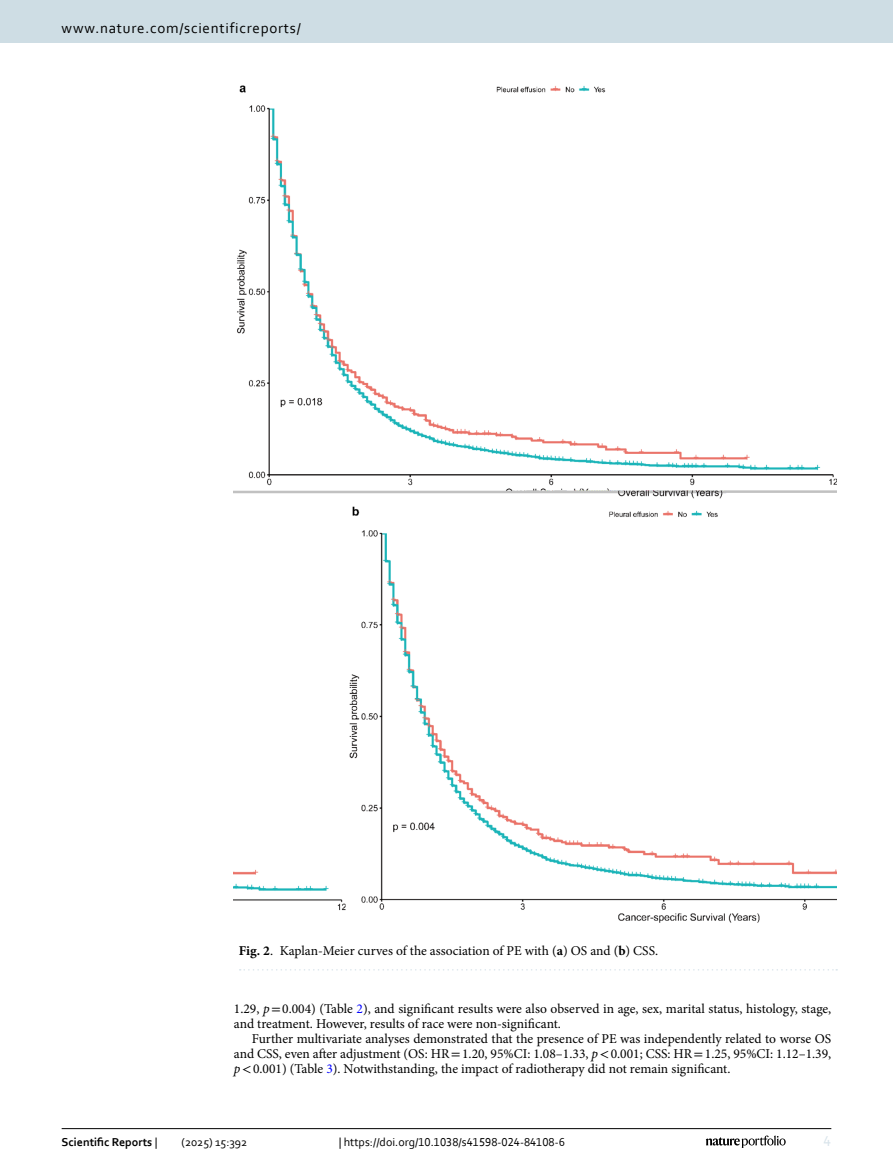
<style>
.page{position:relative;width:893px;height:1174px;background:#fff}
.page>*{position:absolute;margin:0;border:0;box-sizing:border-box;transform-origin:0 0}
.t1{font:15px "Corbel";letter-spacing:.05em;color:#000}
.t2{font:15px "Corbel";color:#d9e4eb}
.Body_Text_Indent{font:13.5px/15px "Minion Pro";color:#000}
.Figure_Caption{font:13.5px "Minion Pro";color:#000}
.t3{font:12px "Corbel";color:#000}
.t4{font:700 12px "Corbel";color:#000}
.s1{font-weight:700}
.s2{font-style:italic}
.s3{font-family:"STIX"}
.s4{color:#00f}
.s5{font-weight:400}
</style>
<div class="page">
<img style="left:234px;top:85px;width:603px;height:838px">
<svg style="left:240px;top:969px;width:597px;height:1px"></svg>
<hr style="left:62px;top:1128px;width:769px;height:1px;background:#000">
<svg style="left:706px;top:1135px;width:80px;height:12px"></svg>
<div style="left:0;top:0;width:893px;height:43px;background:#cedde4"></div>
<p class="t1" style="left:62px;top:18px;width:241px">www.nature.com/scientificreports/</p>
<p class="Figure_Caption" style="left:239px;top:941px;width:421px"><span class="s1">Fig. 2</span>. Kaplan-Meier curves of the association of PE with (<span class="s1">a</span>) OS and (<span class="s1">b</span>) CSS.</p>
<p class="Body_Text_Indent" style="left:234px;top:1001px;width:599px">1.29, <span class="s2">p</span><span class="s3">=</span>0.004) (Table <span class="s4">2</span>), and significant results were also observed in age, sex, marital status, histology, stage, and treatment. However, results of race were non-significant.</p>
<p class="Body_Text_Indent" style="left:234px;top:1031px;width:599px;text-align:justify;text-indent:18px">Further multivariate analyses demonstrated that the presence of PE was independently related to worse OS and CSS, even after adjustment (OS: HR<span class="s3">=</span>1.20, 95%CI: 1.08–1.33, <span class="s2">p</span><span class="s3">&lt;</span>0.001; CSS: HR<span class="s3">=</span>1.25, 95%CI: 1.12–1.39, <span class="s2">p</span><span class="s3">&lt;</span>0.001) (Table <span class="s4">3</span>). Notwithstanding, the impact of radiotherapy did not remain significant.</p>
<p class="t4" style="left:62px;top:1134px;width:97px">Scientific Reports <span class="s5">|</span></p>
<p class="t3" style="left:181px;top:1134px;width:67px">(2025) 15:392</p>
<p class="t3" style="left:339px;top:1134px;width:228px">| https://doi.org/10.1038/s41598-024-84108-6</p>
<p class="t2" style="left:824px;top:1132px;width:9px">4</p>
</div>
